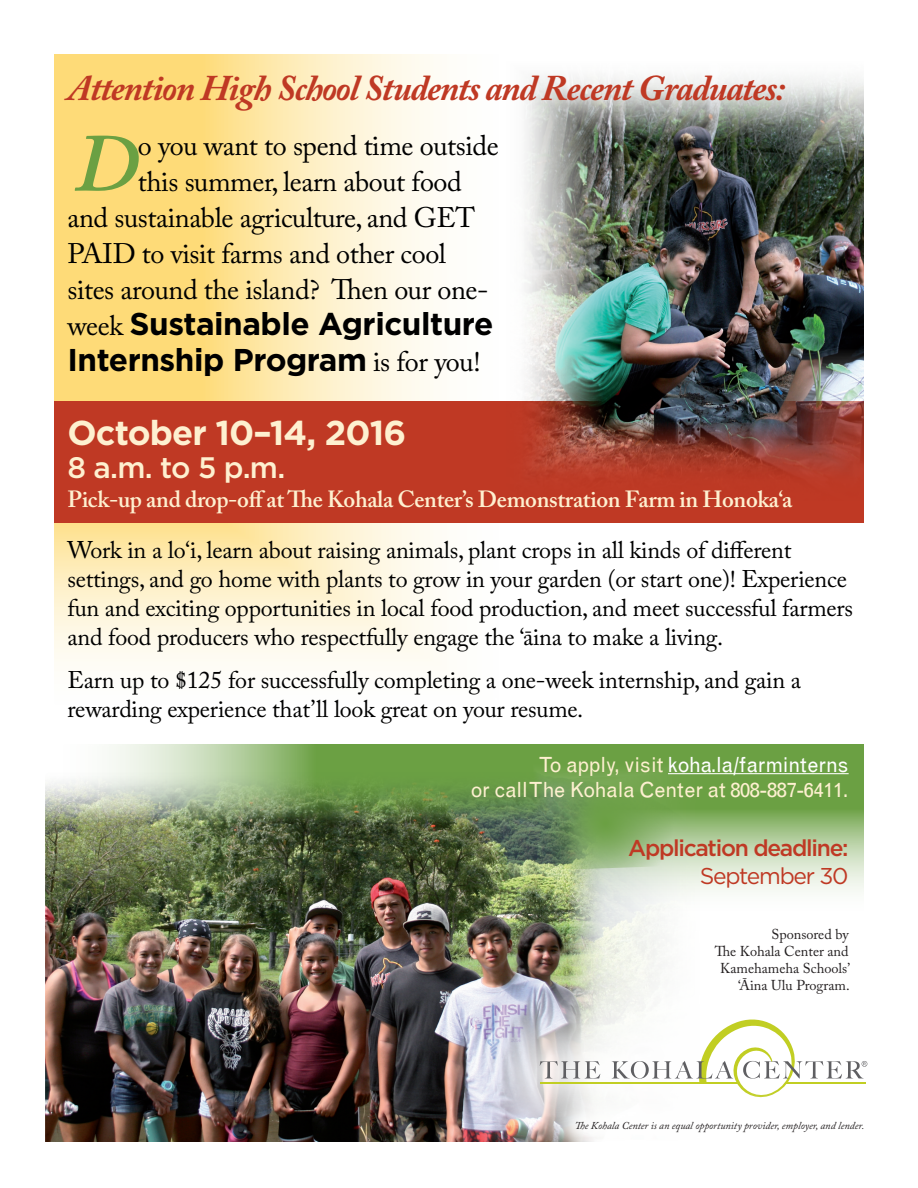
<style>
.page{position:relative;width:918px;height:1188px;background:#fff}
.page>*{position:absolute;margin:0;border:0;box-sizing:border-box;transform-origin:0 0}
.t1{font:italic 600 81.6px "Adobe Caslon Pro";color:#6ba043}
.t2{font:italic 700 36px "Adobe Caslon Pro";letter-spacing:-.03em;color:#bf3924}
.t3{font:700 34.5px "Gotham";letter-spacing:-.025em;color:#fef0d0}
.t4{font:700 31.5px/36px "Gotham";letter-spacing:-.015em;color:#000}
.t5{font:500 29.7px "Gotham";color:#fef0d0}
.t6{font:28.2px "Adobe Caslon Pro";letter-spacing:-.015em;color:#000}
.t7{font:24px/28.8px "Adobe Caslon Pro";letter-spacing:-.01em;color:#000}
.t8{font:600 23.25px "Adobe Caslon Pro";letter-spacing:-.015em;color:#fef0d0}
.t9{font:500 22.8px "Gotham";letter-spacing:-.055em;color:#bf3924}
.t10{font:22.8px "Gotham";letter-spacing:-.055em;color:#bf3924}
.t11{font:21px/25.2px "Grotesque";letter-spacing:-.015em;color:#fef0d0;text-align:right}
.t12{font:14.25px/17.1px "Adobe Caslon Pro";color:#231f20;text-align:right}
.t13{font:italic 10.5px "Adobe Caslon Pro";color:#231f20}
.s1{font-family:"Adobe Caslon Pro";font-weight:400;font-size:28.2px}
.s2{color:#fff}
</style>
<div class="page">
<svg style="left:54px;top:54px;width:380px;height:608px;background:#feeab1"></svg>
<div style="left:54px;top:401px;width:810px;height:122px;background:#bf3924"></div>
<svg style="left:109px;top:744px;width:755px;height:148px;background:#94ba78"></svg>
<img style="left:529px;top:758px;width:201px;height:148px">
<img style="left:46px;top:769px;width:562px;height:373px">
<svg style="left:519px;top:774px;width:172px;height:97px;background:#7da265"></svg>
<div style="left:426px;top:906px;width:492px;height:282px;background:#fff;opacity:.95"></div>
<svg style="left:540px;top:1061px;width:60px;height:17px"></svg>
<hr style="left:540px;top:1082px;width:198px;height:2px;background:#c1ce23">
<svg style="left:612px;top:1020px;width:255px;height:68px"></svg>
<img style="left:516px;top:82px;width:348px;height:400px">
<hr style="left:668px;top:773px;width:181px;height:1px;background:#fff">
<div style="left:543px;top:1088px;width:354px;height:78px;background:#fff"></div>
<h2 class="t2" style="left:68px;top:66px;width:719px">Attention High School Students and Recent Graduates:</h2>
<h1 class="t1" style="left:74px;top:115px;width:66px">D</h1>
<p class="t6" style="left:138px;top:128px;width:362px">o you want to spend time outside</p>
<p class="t6" style="left:138px;top:164px;width:325px">this summer, learn about food</p>
<p class="t6" style="left:68px;top:200px;width:409px">and sustainable agriculture, and GET</p>
<p class="t6" style="left:68px;top:236px;width:380px">PAID to visit farms and other cool</p>
<p class="t6" style="left:68px;top:272px;width:423px">sites around the island? Then our one-</p>
<h3 class="t4" style="left:68px;top:305px;width:427px"><span class="s1">week</span> Sustainable Agriculture<br>Internship Program <span class="s1">is for you!</span></h3>
<h3 class="t3" style="left:68px;top:413px;width:340px">October 10–14, 2016</h3>
<p class="t5" style="left:68px;top:450px;width:219px">8 a.m. to 5 p.m.</p>
<p class="t8" style="left:68px;top:485px;width:726px">Pick-up and drop-off at The Kohala Center’s Demonstration Farm in Honoka‘a</p>
<p class="t7" style="left:68px;top:536px;width:787px">Work in a lo‘i, learn about raising animals, plant crops in all kinds of different settings, and go home with plants to grow in your garden (or start one)! Experience fun and exciting opportunities in local food production, and meet successful farmers and food producers who respectfully engage the ‘āina to make a living.</p>
<p class="t7" style="left:68px;top:665px;width:735px">Earn up to $125 for successfully completing a one-week internship, and gain a rewarding experience that’ll look great on your resume.</p>
<p class="t11" style="left:470px;top:752px;width:380px">To apply, visit <span class="s2">koha.la/farminterns<br></span>or call The Kohala Center at 808-887-6411.</p>
<p class="t9" style="left:628px;top:835px;width:222px">Application deadline:</p>
<p class="t10" style="left:700px;top:863px;width:150px">September 30</p>
<p class="t12" style="left:715px;top:926px;width:137px">Sponsored by<br>The Kohala Center and<br>Kamehameha Schools’ ‘Āina Ulu Program.</p>
<p class="t13" style="left:575px;top:1120px;width:291px">The Kohala Center is an equal opportunity provider, employer, and lender.</p>
</div>
